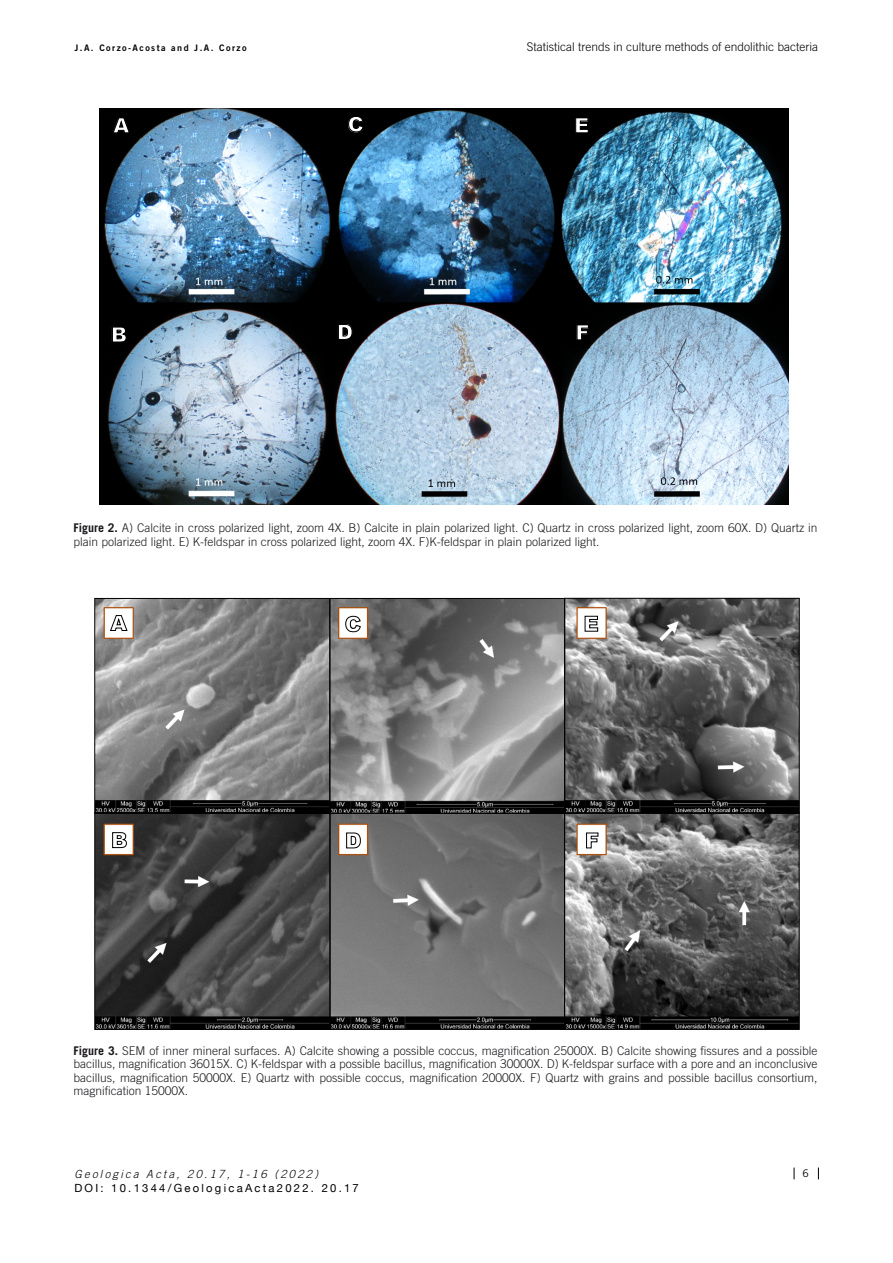
<style>
.page{position:relative;width:893px;height:1263px;background:#fff}
.page>*{position:absolute;margin:0;border:0;box-sizing:border-box;transform-origin:0 0}
.t1{font:900 20.85px "Arial";color:#fff}
.t2{font:300 12px/13.5px "Trade Gothic LT Std";color:#1a171b}
.t3{font:300 12px "Trade Gothic LT Std";color:#000}
.t4{font:11.25px "Helvetica Neue";letter-spacing:.2em;color:#000}
.t5{font:italic 300 11.25px "Trade Gothic LT Std";letter-spacing:.2em;color:#000}
.t6{font:10.5px "Trade Gothic LT Std";color:#000}
.t7{font:9px "Trade Gothic LT Std Bd 2";letter-spacing:.16em;color:#000}
.s1{font-weight:700}
</style>
<div class="page">
<svg style="left:794px;top:1167px;width:1px;height:12px"></svg>
<svg style="left:818px;top:1167px;width:1px;height:12px"></svg>
<img style="left:100px;top:109px;width:689px;height:396px">
<div style="left:318px;top:307px;width:43px;height:38px;background:#000"></div>
<div style="left:101px;top:307px;width:37px;height:36px;background:#000"></div>
<div style="left:547px;top:310px;width:42px;height:37px;background:#000"></div>
<div style="left:548px;top:111px;width:43px;height:37px;background:#000"></div>
<div style="left:322px;top:110px;width:43px;height:37px;background:#000"></div>
<div style="left:101px;top:114px;width:36px;height:30px;background:#000;border-radius:6px"></div>
<img style="left:94px;top:598px;width:706px;height:431px">
<svg style="left:110px;top:615px;width:18px;height:16px"></svg>
<svg style="left:345px;top:616px;width:16px;height:16px"></svg>
<svg style="left:585px;top:616px;width:13px;height:16px"></svg>
<svg style="left:586px;top:832px;width:12px;height:16px"></svg>
<svg style="left:346px;top:832px;width:15px;height:16px"></svg>
<svg style="left:112px;top:832px;width:15px;height:16px"></svg>
<div style="left:95px;top:598px;width:235px;height:216px;border:1px solid #000"></div>
<div style="left:564px;top:598px;width:235px;height:215px;border:1px solid #000"></div>
<div style="left:95px;top:812px;width:235px;height:218px;border:1px solid #000"></div>
<div style="left:330px;top:813px;width:235px;height:216px;border:1px solid #000"></div>
<div style="left:330px;top:598px;width:235px;height:215px;border:1px solid #000"></div>
<div style="left:564px;top:813px;width:235px;height:216px;border:1px solid #000"></div>
<p class="t7" style="left:74px;top:42px;width:174px">J.A. Corzo-Acosta and J.A. Corzo</p>
<p class="t3" style="left:527px;top:39px;width:293px">Statistical trends in culture methods of endolithic bacteria</p>
<h1 class="t1" style="left:113px;top:110px;width:18px">A</h1>
<h1 class="t1" style="left:348px;top:109px;width:18px">C</h1>
<h1 class="t1" style="left:574px;top:110px;width:17px">E</h1>
<h1 class="t1" style="left:111px;top:319px;width:18px">B</h1>
<h1 class="t1" style="left:337px;top:317px;width:18px">D</h1>
<h1 class="t1" style="left:575px;top:317px;width:15px">F</h1>
<p class="t2" style="left:73px;top:521px;width:746px"><span class="s1">Figure 2.</span> A) Calcite in cross polarized light, zoom 4X. B) Calcite in plain polarized light. C) Quartz in cross polarized light, zoom 60X. D) Quartz in plain polarized light. E) K-feldspar in cross polarized light, zoom 4X. F)K-feldspar in plain polarized light.</p>
<h1 class="t1" style="left:111px;top:608px;width:18px">A</h1>
<h1 class="t1" style="left:345px;top:609px;width:18px">C</h1>
<h1 class="t1" style="left:584px;top:609px;width:17px">E</h1>
<h1 class="t1" style="left:111px;top:825px;width:18px">B</h1>
<h1 class="t1" style="left:345px;top:825px;width:18px">D</h1>
<h1 class="t1" style="left:585px;top:825px;width:15px">F</h1>
<p class="t2" style="left:73px;top:1043px;width:746px;text-align:justify"><span class="s1">Figure 3.</span> SEM of inner mineral surfaces. A) Calcite showing a possible coccus, magnification 25000X. B) Calcite showing fissures and a possible bacillus, magnification 36015X. C) K-feldspar with a possible bacillus, magnification 30000X. D) K-feldspar surface with a pore and an inconclusive bacillus, magnification 50000X. E) Quartz with possible coccus, magnification 20000X. F) Quartz with grains and possible bacillus consortium, magnification 15000X.</p>
<p class="t5" style="left:74px;top:1167px;width:245px">Geologica Acta, 20.17, 1-16 (2022)</p>
<p class="t4" style="left:74px;top:1181px;width:286px">DOI: 10.1344/GeologicaActa2022. 20.17</p>
<p class="t6" style="left:802px;top:1167px;width:8px">6</p>
</div>
